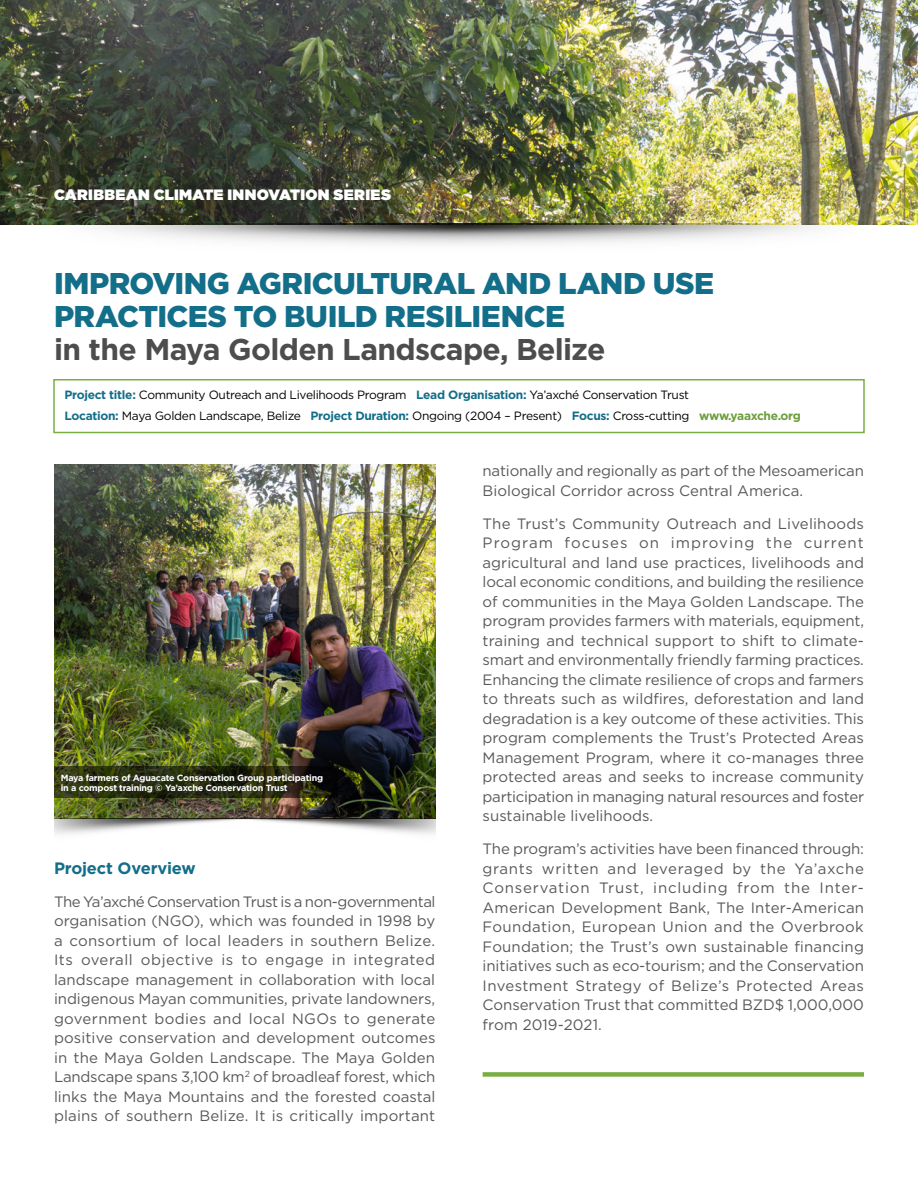
<style>
.page{position:relative;width:918px;height:1188px;background:#fff}
.page>*{position:absolute;margin:0;border:0;box-sizing:border-box;transform-origin:0 0}
.t1{font:900 30px/33px "Gotham";letter-spacing:-.015em;color:#136e89}
.t2{font:700 30px "Gotham";letter-spacing:-.025em;color:#4d4d4f}
.t3{font:700 16.5px "Gotham";letter-spacing:-.01em;color:#136e89}
.t4{font:15px/19.5px "Gotham";letter-spacing:-.005em;color:#58595b;text-align:justify}
.t5{font:900 15px "Gotham";letter-spacing:.02em;color:#fff}
.t6{font:12px/21px "Gotham";letter-spacing:-.025em;color:#000}
.t7{font:700 9px/10.8px "Gotham";letter-spacing:-.025em;color:#fff}
.s1{font-weight:700;color:#136e89}
.s2{font-weight:700;color:#6c9e3a}
</style>
<div class="page">
<img style="left:0;top:0;width:918px;height:225px">
<img style="left:54px;top:464px;width:381px;height:370px">
<svg style="left:54px;top:767px;width:284px;height:31px"></svg>
<img style="left:53px;top:223px;width:811px;height:22px">
<div style="left:53px;top:379px;width:812px;height:54px;border:2px solid #79ae42"></div>
<div style="left:483px;top:1072px;width:381px;height:5px;background:#79ae42"></div>
<p class="t5" style="left:54px;top:184px;width:339px">CARIBBEAN CLIMATE INNOVATION SERIES</p>
<h1 class="t1" style="left:54px;top:267px;width:662px">IMPROVING AGRICULTURAL AND LAND USE<br>PRACTICES TO BUILD RESILIENCE</h1>
<h1 class="t2" style="left:54px;top:329px;width:553px">in the Maya Golden Landscape, Belize</h1>
<p class="t6" style="left:64px;top:384px;width:738px"><span class="s1">Project title:</span> Community Outreach and Livelihoods Program <span class="s1">Lead Organisation:</span> Ya’axché Conservation Trust<br><span class="s1">Location:</span> Maya Golden Landscape, Belize <span class="s1">Project Duration:</span> Ongoing (2004 – Present) <span class="s1">Focus:</span> Cross-cutting <span class="s2">www.yaaxche.org</span></p>
<p class="t7" style="left:61px;top:772px;width:264px">Maya farmers of Aguacate Conservation Group participating in a compost training © Ya’axche Conservation Trust</p>
<p class="t3" style="left:54px;top:857px;width:143px">Project Overview</p>
<p class="t4" style="left:54px;top:891px;width:383px">The Ya’axché Conservation Trust is a non-governmental organisation (NGO), which was founded in 1998 by a consortium of local leaders in southern Belize.<br>Its overall objective is to engage in integrated landscape management in collaboration with local indigenous Mayan communities, private landowners, government bodies and local NGOs to generate positive conservation and development outcomes in the Maya Golden Landscape. The Maya Golden Landscape spans 3,100 km<sup>2</sup> of broadleaf forest, which links the Maya Mountains and the forested coastal plains of southern Belize. It is critically important</p>
<p class="t4" style="left:483px;top:461px;width:383px">nationally and regionally as part of the Mesoamerican<br>Biological Corridor across Central America.</p>
<p class="t4" style="left:483px;top:513px;width:383px">The Trust’s Community Outreach and Livelihoods Program focuses on improving the current agricultural and land use practices, livelihoods and local economic conditions, and building the resilience of communities in the Maya Golden Landscape. The program provides farmers with materials, equipment, training and technical support to shift to climate&shy;smart and environmentally friendly farming practices.<br>Enhancing the climate resilience of crops and farmers to threats such as wildfires, deforestation and land degradation is a key outcome of these activities. This program complements the Trust’s Protected Areas Management Program, where it co-manages three protected areas and seeks to increase community participation in managing natural resources and foster sustainable livelihoods.</p>
<p class="t4" style="left:483px;top:839px;width:383px">The program’s activities have been financed through: grants written and leveraged by the Ya’axche Conservation Trust, including from the Inter-American Development Bank, The Inter-American Foundation, European Union and the Overbrook Foundation; the Trust’s own sustainable financing initiatives such as eco-tourism; and the Conservation Investment Strategy of Belize’s Protected Areas Conservation Trust that committed BZD$ 1,000,000 from 2019‑2021.</p>
</div>
